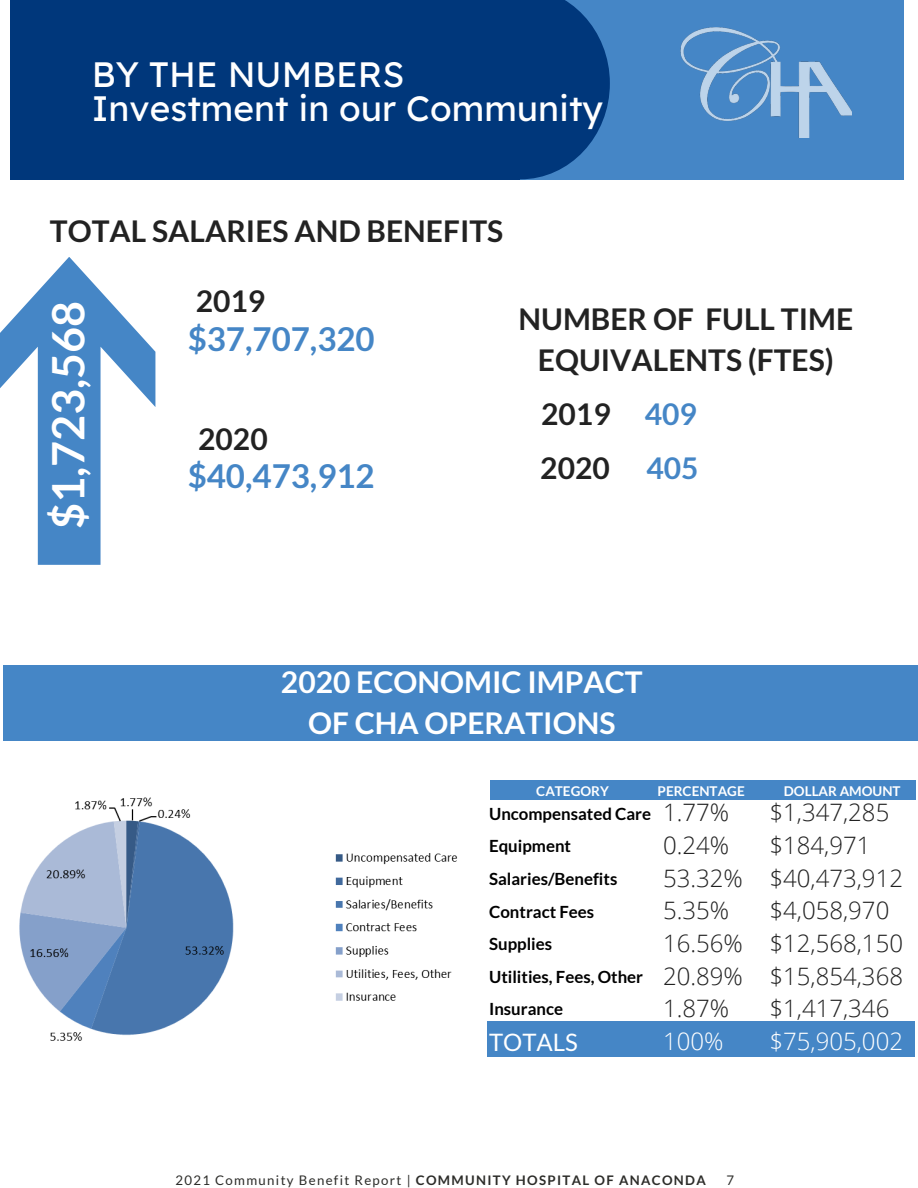
<style>
.page{position:relative;width:918px;height:1188px;background:#fff}
.page>*{position:absolute;margin:0;border:0;box-sizing:border-box;transform-origin:0 0}
.t1{font:700 44.85px "Lato";color:#fff}
.t2{font:35.25px/35px "Lexend Deca";color:#fff}
.t3{font:700 33px "Lato";color:#4586c6}
.t4{font:700 30px/41.7px "Lato";color:#222;text-align:center}
.t5{font:700 30px/41.7px "Lato";color:#fff;text-align:center}
.t6{font:700 30px/53.8px "Lato";color:#4586c6;text-align:right}
.t7{font:300 24px/32.7px "Open Sans";color:#222}
.t8{font:300 24px "Open Sans";color:#fff}
.t9{font:24px "Lato";color:#fff}
.t10{font:700 16.8px/32.7px "Lato";color:#000}
.t11{font:700 13.5px "Lato";color:#fff}
.t12{font:13.2px "Lato";letter-spacing:.1em;color:#2c2c29}
.s1{color:#222}
.s2{font-weight:700}
</style>
<div class="page">
<div style="left:11px;top:0;width:509px;height:180px;background:#00377b"></div>
<div style="left:520px;top:0;width:384px;height:180px;background:#4586c6"></div>
<svg style="left:520px;top:0;width:90px;height:179px"></svg>
<img style="left:680px;top:27px;width:172px;height:111px">
<div style="left:3px;top:665px;width:915px;height:76px;background:#4586c6"></div>
<div style="left:488px;top:1021px;width:427px;height:35px;background:#4586c6"></div>
<div style="left:490px;top:780px;width:425px;height:20px;background:#4586c6"></div>
<svg style="left:0;top:257px;width:155px;height:308px"></svg>
<img style="left:19px;top:797px;width:438px;height:244px">
<h2 class="t2" style="left:92px;top:56px;width:513px">BY THE NUMBERS<br>Investment in our Community</h2>
<p class="t4" style="left:50px;top:210px;width:455px">TOTAL SALARIES AND BENEFITS</p>
<h1 class="t1" style="left:40px;top:529px;width:229px;rotate:-90deg">$1,723,568</h1>
<p class="t4" style="left:196px;top:279px;width:71px">2019</p>
<h3 class="t3" style="left:188px;top:318px;width:189px">$37,707,320</h3>
<p class="t4" style="left:198px;top:417px;width:71px">2020</p>
<h3 class="t3" style="left:188px;top:456px;width:189px">$40,473,912</h3>
<p class="t4" style="left:519px;top:297px;width:336px">NUMBER OF FULL TIME<br>EQUIVALENTS (FTES)</p>
<p class="t6" style="left:541px;top:387px;width:159px"><span class="s1">2019</span> 409<br>405</p>
<p class="t4" style="left:540px;top:446px;width:71px">2020</p>
<p class="t5" style="left:281px;top:660px;width:363px">2020 ECONOMIC IMPACT<br>OF CHA OPERATIONS</p>
<p class="t11" style="left:536px;top:783px;width:74px">CATEGORY</p>
<p class="t11" style="left:658px;top:783px;width:89px">PERCENTAGE</p>
<p class="t11" style="left:784px;top:783px;width:118px">DOLLAR AMOUNT</p>
<p class="t10" style="left:489px;top:797px;width:164px">Uncompensated Care<br>Equipment<br>Salaries/Benefits<br>Contract Fees<br>Supplies<br>Utilities, Fees, Other<br>Insurance</p>
<p class="t9" style="left:489px;top:1028px;width:90px">TOTALS</p>
<p class="t7" style="left:663px;top:796px;width:81px">1.77%<br>0.24%<br>53.32%<br>5.35%<br>16.56%<br>20.89%<br>1.87%</p>
<p class="t8" style="left:663px;top:1024px;width:62px">100%</p>
<p class="t7" style="left:770px;top:796px;width:135px">$1,347,285 $184,971 $40,473,912 $4,058,970 $12,568,150 $15,854,368 $1,417,346</p>
<p class="t8" style="left:770px;top:1024px;width:135px">$75,905,002</p>
<p class="t12" style="left:175px;top:1172px;width:532px">2021 Community Benefit Report | <span class="s2">COMMUNITY HOSPITAL OF ANACONDA</span></p>
<p class="t12" style="left:727px;top:1172px;width:9px">7</p>
</div>
